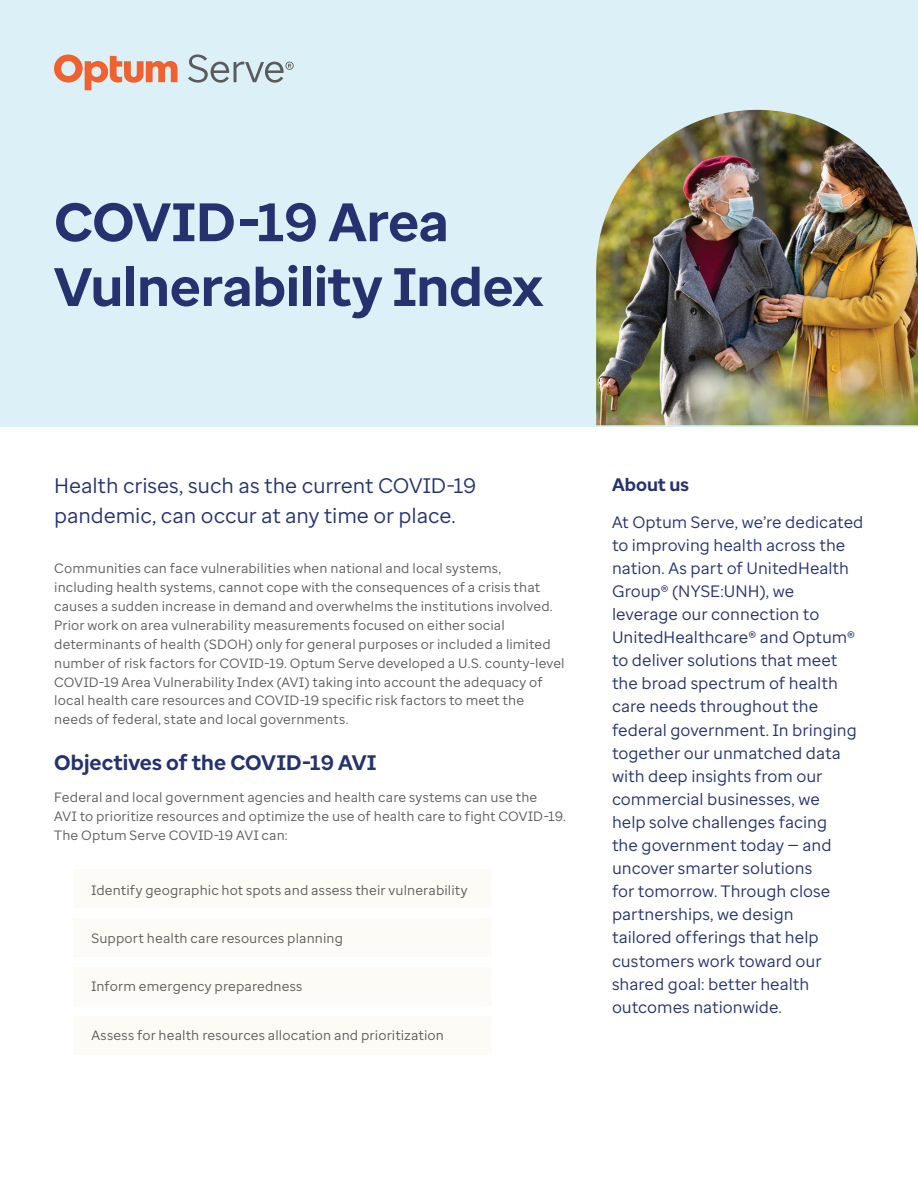
<style>
.page{position:relative;width:918px;height:1188px;background:#fff}
.page>*{position:absolute;margin:0;border:0;box-sizing:border-box;transform-origin:0 0}
.t1{font:700 54px/64.8px "Optum Sans";letter-spacing:-.005em;color:#243270}
.t2{font:21px/29.4px "Optum Sans";letter-spacing:-.005em;color:#243270}
.t3{font:700 21px "Optum Sans";color:#243270}
.t4{font:700 18px "Optum Sans";letter-spacing:.005em;color:#243270}
.t5{font:16.5px/23.1px "Optum Sans";color:#243270}
.t6{font:13.5px/18.9px "Optum Sans";letter-spacing:.01em;color:#5a5b5a}
</style>
<div class="page">
<div style="left:0;top:0;width:918px;height:427px;background:#dbf1f7"></div>
<img style="left:596px;top:110px;width:322px;height:315px">
<div style="left:74px;top:869px;width:418px;height:39px;background:#fcfbf6"></div>
<div style="left:74px;top:918px;width:418px;height:39px;background:#fcfbf6"></div>
<div style="left:74px;top:968px;width:418px;height:38px;background:#fcfbf6"></div>
<div style="left:74px;top:1017px;width:418px;height:38px;background:#fcfbf6"></div>
<svg style="left:188px;top:54px;width:106px;height:29px"></svg>
<svg style="left:54px;top:55px;width:124px;height:35px"></svg>
<h1 class="t1" style="left:54px;top:190px;width:491px">COVID-19 Area<br>Vulnerability Index</h1>
<h2 class="t2" style="left:54px;top:471px;width:424px">Health crises, such as the current COVID-19 pandemic, can occur at any time or place.</h2>
<p class="t6" style="left:54px;top:559px;width:512px">Communities can face vulnerabilities when national and local systems,<br>including health systems, cannot cope with the consequences of a crisis that causes a sudden increase in demand and overwhelms the institutions involved.<br>Prior work on area vulnerability measurements focused on either social determinants of health (SDOH) only for general purposes or included a limited number of risk factors for COVID-19. Optum Serve developed a U.S. county-level COVID-19 Area Vulnerability Index (AVI) taking into account the adequacy of local health care resources and COVID-19 specific risk factors to meet the needs of federal, state and local governments.</p>
<h2 class="t3" style="left:54px;top:749px;width:324px">Objectives of the COVID-19 AVI</h2>
<p class="t6" style="left:54px;top:788px;width:513px">Federal and local government agencies and health care systems can use the<br>AVI to prioritize resources and optimize the use of health care to fight COVID-19.<br>The Optum Serve COVID-19 AVI can:</p>
<p class="t6" style="left:92px;top:880px;width:378px">Identify geographic hot spots and assess their vulnerability</p>
<p class="t6" style="left:92px;top:928px;width:253px">Support health care resources planning</p>
<p class="t6" style="left:92px;top:976px;width:213px">Inform emergency preparedness</p>
<p class="t6" style="left:92px;top:1026px;width:354px">Assess for health resources allocation and prioritization</p>
<h3 class="t4" style="left:612px;top:473px;width:79px">About us</h3>
<p class="t5" style="left:612px;top:510px;width:253px">At Optum Serve, we’re dedicated to improving health across the nation. As part of UnitedHealth<br>Group® (NYSE:UNH), we leverage our connection to<br>UnitedHealthcare® and Optum® to deliver solutions that meet the broad spectrum of health care needs throughout the federal government. In bringing together our unmatched data with deep insights from our commercial businesses, we<br>help solve challenges facing<br>the government today — and uncover smarter solutions<br>for tomorrow. Through close partnerships, we design<br>tailored offerings that help customers work toward our shared goal: better health outcomes nationwide.</p>
</div>
